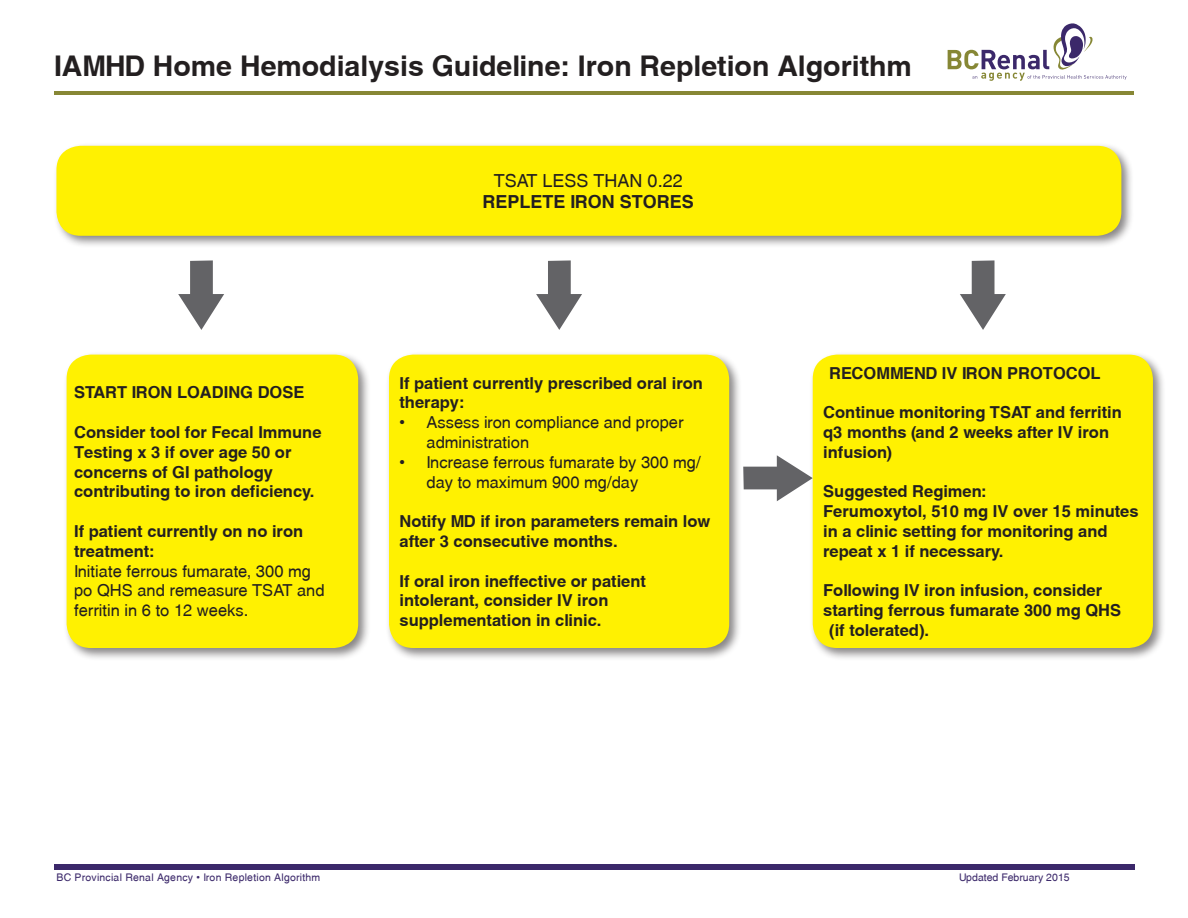
<style>
.page{position:relative;width:1188px;height:918px;background:#fff}
.page>*{position:absolute;margin:0;border:0;box-sizing:border-box;transform-origin:0 0}
.t1{font:700 28.5px "Swansea";color:#231f20}
.t2{font:700 18px "Swansea";color:#231f20}
.t3{font:18px "Swansea";color:#231f20}
.t4{font:700 16.5px/19.8px "Swansea";color:#231f20}
.t5{font:16.5px/19.8px "Swansea";color:#231f20}
.t6{font:10.5px "Swansea";letter-spacing:.02em;color:#3b286a}
.t7{font:10.5px "Swansea";color:#3b286a}
</style>
<div class="page">
<svg style="left:948px;top:23px;width:179px;height:58px"></svg>
<div style="left:54px;top:865px;width:1080px;height:5px;background:#3b286a"></div>
<hr style="left:54px;top:91px;width:1080px;height:4px;background:#878735">
<div style="left:53px;top:142px;width:1081px;height:106px;background:#231f20;opacity:.54"></div>
<div style="left:56px;top:146px;width:1065px;height:90px;background:#fff101;border-radius:24px"></div>
<div style="left:63px;top:351px;width:308px;height:310px;background:#231f20;opacity:.54"></div>
<div style="left:67px;top:355px;width:291px;height:293px;background:#fff101;border-radius:24px"></div>
<svg style="left:178px;top:260px;width:46px;height:70px"></svg>
<div style="left:385px;top:351px;width:357px;height:310px;background:#231f20;opacity:.54"></div>
<div style="left:389px;top:355px;width:340px;height:293px;background:#fff101;border-radius:24px"></div>
<svg style="left:536px;top:260px;width:46px;height:70px"></svg>
<svg style="left:960px;top:260px;width:46px;height:70px"></svg>
<svg style="left:743px;top:455px;width:66px;height:46px"></svg>
<div style="left:809px;top:351px;width:357px;height:310px;background:#231f20;opacity:.54"></div>
<div style="left:813px;top:355px;width:340px;height:293px;background:#fff101;border-radius:24px"></div>
<p class="t1" style="left:54px;top:48px;width:859px">IAMHD Home Hemodialysis Guideline: Iron Repletion Algorithm</p>
<p class="t4" style="left:74px;top:383px;width:232px">START IRON LOADING DOSE</p>
<p class="t4" style="left:74px;top:422px;width:249px">Consider tool for Fecal Immune</p>
<p class="t4" style="left:74px;top:442px;width:242px">Testing x 3 if over age 50 or concerns of GI pathology contributing to iron deficiency.</p>
<p class="t4" style="left:74px;top:521px;width:231px">If patient currently on no iron</p>
<p class="t4" style="left:74px;top:541px;width:82px">treatment:</p>
<p class="t5" style="left:74px;top:561px;width:252px">Initiate ferrous fumarate, 300 mg po QHS and remeasure TSAT and ferritin in 6 to 12 weeks.</p>
<p class="t3" style="left:494px;top:170px;width:191px">TSAT LESS THAN 0.22</p>
<p class="t2" style="left:482px;top:191px;width:213px">REPLETE IRON STORES</p>
<p class="t4" style="left:400px;top:373px;width:305px">If patient currently prescribed oral iron therapy:</p>
<p class="t5" style="left:427px;top:412px;width:259px;text-indent:-27px">• Assess iron compliance and proper administration</p>
<p class="t5" style="left:427px;top:452px;width:276px;text-indent:-27px">• Increase ferrous fumarate by 300 mg/ day to maximum 900 mg/day</p>
<p class="t4" style="left:400px;top:511px;width:312px">Notify MD if iron parameters remain low after 3 consecutive months.</p>
<p class="t4" style="left:400px;top:571px;width:248px">If oral iron ineffective or patient</p>
<p class="t4" style="left:400px;top:590px;width:210px">intolerant, consider IV iron supplementation in clinic.</p>
<p class="t4" style="left:829px;top:363px;width:273px">RECOMMEND IV IRON PROTOCOL</p>
<p class="t4" style="left:823px;top:402px;width:300px">Continue monitoring TSAT and ferritin</p>
<p class="t4" style="left:823px;top:422px;width:287px">q3 months (and 2 weeks after IV iron</p>
<p class="t4" style="left:823px;top:442px;width:70px">infusion)</p>
<p class="t4" style="left:823px;top:482px;width:165px">Suggested Regimen:</p>
<p class="t4" style="left:823px;top:501px;width:317px">Ferumoxytol, 510 mg IV over 15 minutes</p>
<p class="t4" style="left:823px;top:521px;width:286px">in a clinic setting for monitoring and</p>
<p class="t4" style="left:823px;top:541px;width:182px">repeat x 1 if necessary.</p>
<p class="t4" style="left:823px;top:581px;width:280px">Following IV iron infusion, consider</p>
<p class="t4" style="left:823px;top:600px;width:299px">starting ferrous fumarate 300 mg QHS</p>
<p class="t4" style="left:829px;top:620px;width:101px">(if tolerated).</p>
<p class="t6" style="left:56px;top:871px;width:265px">BC Provincial Renal Agency • Iron Repletion Algorithm</p>
<p class="t7" style="left:959px;top:871px;width:112px">Updated February 2015</p>
</div>
